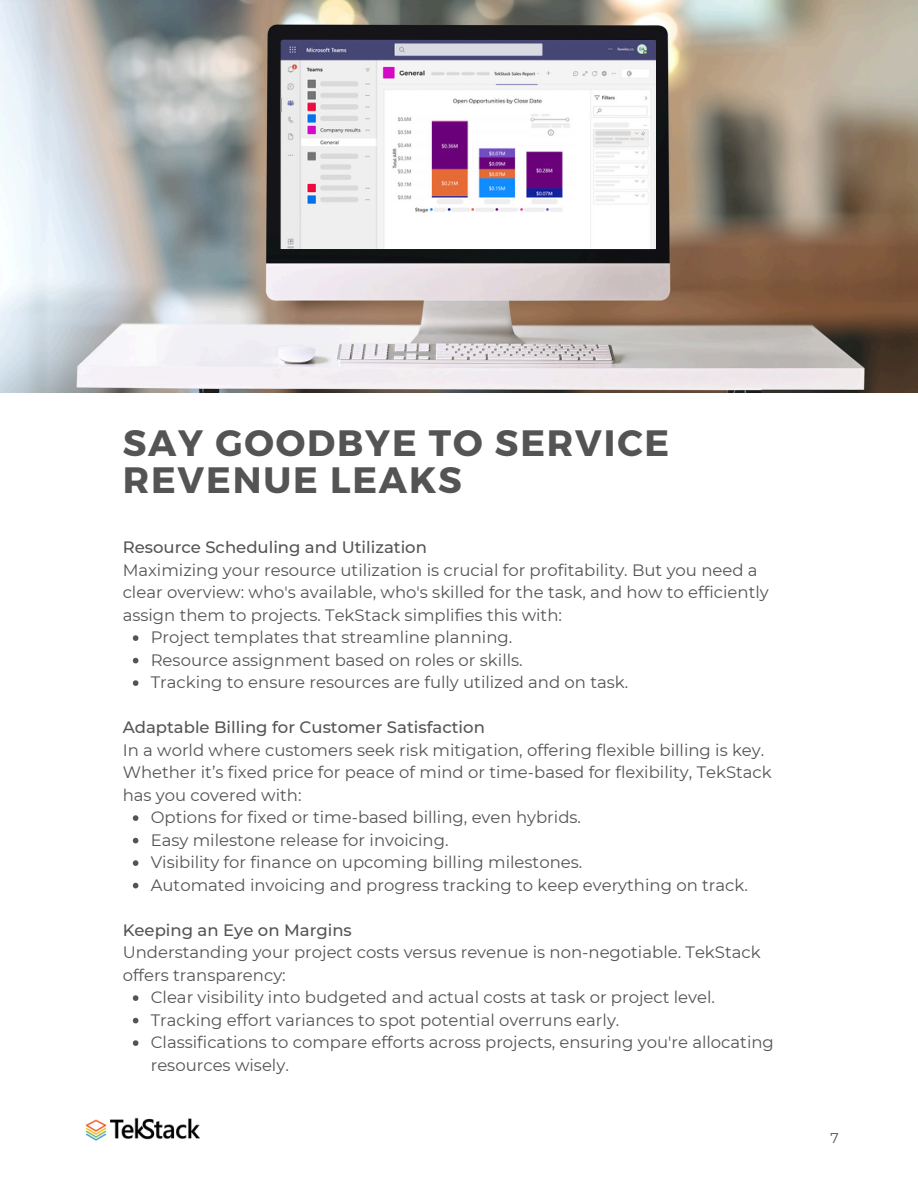
<style>
.page{position:relative;width:918px;height:1188px;background:#fff}
.page>*{position:absolute;margin:0;border:0;box-sizing:border-box;transform-origin:0 0}
.t1{font:700 36.75px/37.2px "Montserrat";letter-spacing:.05em;color:#545454}
.t2{font:16.5px/22.5px "Montserrat";color:#545454}
.t3{font:500 16.5px "Montserrat";color:#545454}
.t4{font:14.1px "Montserrat";color:#545454}
</style>
<div class="page">
<img style="left:85px;top:1117px;width:115px;height:24px">
<svg style="left:133px;top:635px;width:5px;height:6px"></svg>
<svg style="left:133px;top:658px;width:5px;height:5px"></svg>
<svg style="left:133px;top:680px;width:5px;height:6px"></svg>
<svg style="left:133px;top:815px;width:5px;height:6px"></svg>
<svg style="left:133px;top:838px;width:5px;height:5px"></svg>
<svg style="left:133px;top:860px;width:5px;height:6px"></svg>
<svg style="left:133px;top:883px;width:5px;height:5px"></svg>
<svg style="left:133px;top:995px;width:5px;height:6px"></svg>
<svg style="left:133px;top:1018px;width:5px;height:5px"></svg>
<svg style="left:133px;top:1040px;width:5px;height:6px"></svg>
<img style="left:0;top:0;width:918px;height:393px">
<img style="left:281px;top:40px;width:375px;height:208px">
<p class="t1" style="left:123px;top:422px;width:548px">SAY GOODBYE TO SERVICE<br>REVENUE LEAKS</p>
<p class="t3" style="left:123px;top:537px;width:306px">Resource Scheduling and Utilization</p>
<h1 class="t2" style="left:123px;top:559px;width:648px">Maximizing your resource utilization is crucial for profitability. But you need a clear overview: who's available, who's skilled for the task, and how to efficiently assign them to projects. TekStack simplifies this with:</h1>
<p class="t2" style="left:151px;top:626px;width:363px">Project templates that streamline planning.</p>
<p class="t2" style="left:151px;top:649px;width:374px">Resource assignment based on roles or skills.</p>
<p class="t2" style="left:151px;top:671px;width:479px">Tracking to ensure resources are fully utilized and on task.</p>
<p class="t3" style="left:123px;top:717px;width:364px">Adaptable Billing for Customer Satisfaction</p>
<p class="t2" style="left:123px;top:739px;width:651px">In a world where customers seek risk mitigation, offering flexible billing is key.<br>Whether it’s fixed price for peace of mind or time-based for flexibility, TekStack has you covered with:</p>
<p class="t2" style="left:151px;top:806px;width:432px">Options for fixed or time-based billing, even hybrids.</p>
<p class="t2" style="left:151px;top:829px;width:299px">Easy milestone release for invoicing.</p>
<p class="t2" style="left:151px;top:851px;width:433px">Visibility for finance on upcoming billing milestones.</p>
<p class="t2" style="left:151px;top:874px;width:599px">Automated invoicing and progress tracking to keep everything on track.</p>
<p class="t3" style="left:123px;top:920px;width:231px">Keeping an Eye on Margins</p>
<p class="t2" style="left:123px;top:941px;width:639px">Understanding your project costs versus revenue is non-negotiable. TekStack offers transparency:</p>
<p class="t2" style="left:151px;top:986px;width:566px">Clear visibility into budgeted and actual costs at task or project level.</p>
<p class="t2" style="left:151px;top:1009px;width:470px">Tracking effort variances to spot potential overruns early.</p>
<p class="t2" style="left:151px;top:1031px;width:625px">Classifications to compare efforts across projects, ensuring you're allocating resources wisely.</p>
<p class="t4" style="left:831px;top:1130px;width:10px">7</p>
</div>
